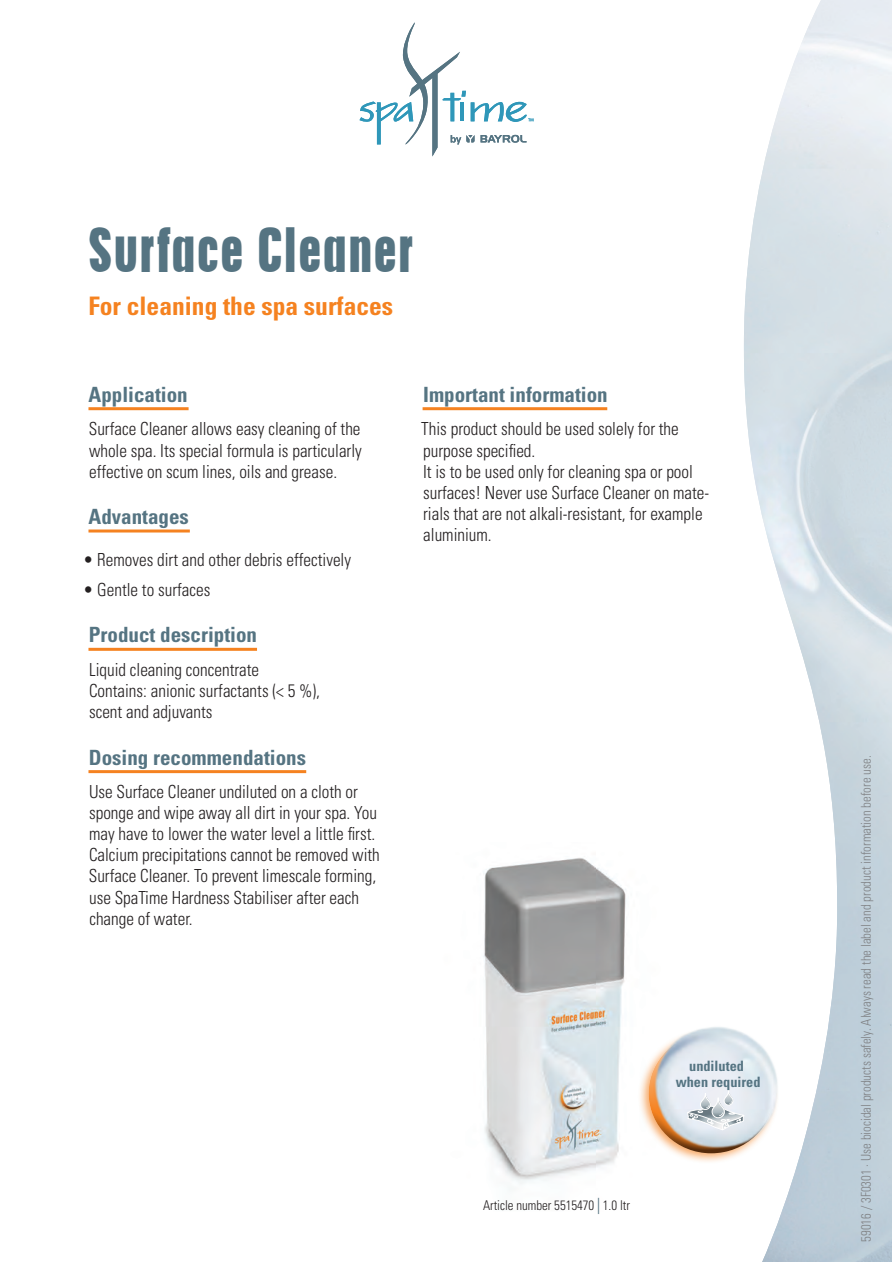
<style>
.page{position:relative;width:892px;height:1262px;background:#fff}
.page>*{position:absolute;margin:0;border:0;box-sizing:border-box;transform-origin:0 0}
.t1{font:54px "Cupido";letter-spacing:.025em;color:#557482;scale:.9 1}
.t2{font:700 condensed 25.5px "Univers LT Std";color:#f58220}
.t3{font:700 condensed 21px "Univers LT Std";color:#557482}
.t4{font:300 condensed 18px/21px "Univers LT Std";color:#231f20;scale:.95 1}
.t5{font:700 condensed 14.25px/16.5px "Univers LT Std";color:#557482;text-align:center}
.t6{font:300 condensed 13.5px "Univers LT Std";color:#808285;scale:.95 1}
.t7{font:300 condensed 13.5px "Univers LT Std";color:#231f20;scale:.95 1}
.s1{font-family:"Vectora LT Std";font-weight:400;font-stretch:normal;font-size:16.2px;color:#557482}
</style>
<div class="page">
<img style="left:744px;top:0;width:147px;height:1261px">
<svg style="left:359px;top:23px;width:174px;height:133px"></svg>
<img style="left:483px;top:858px;width:143px;height:326px">
<hr style="left:88px;top:407px;width:100px;height:3px;background:#f58220">
<hr style="left:88px;top:529px;width:102px;height:3px;background:#f58220">
<hr style="left:88px;top:647px;width:169px;height:3px;background:#f58220">
<hr style="left:88px;top:770px;width:218px;height:3px;background:#f58220">
<hr style="left:422px;top:407px;width:185px;height:3px;background:#f58220">
<img style="left:598px;top:926px;width:232px;height:289px">
<div style="left:711px;top:1097px;width:13px;height:20px;border:1px solid #fff;border-radius:6px"></div>
<svg style="left:700px;top:1092px;width:10px;height:17px"></svg>
<div style="left:700px;top:1092px;width:10px;height:17px;border:1px solid #fff;border-radius:5px"></div>
<svg style="left:723px;top:1090px;width:9px;height:14px"></svg>
<div style="left:723px;top:1089px;width:10px;height:16px;border:1px solid #fff;border-radius:4px"></div>
<svg style="left:686px;top:1100px;width:58px;height:30px"></svg>
<h1 class="t1" style="left:88px;top:212px;width:363px">Surface Cleaner</h1>
<h2 class="t2" style="left:88px;top:291px;width:306px">For cleaning the spa surfaces</h2>
<p class="t3" style="left:88px;top:381px;width:101px">Application</p>
<p class="t4" style="left:89px;top:418px;width:289px;text-align:justify">Surface Cleaner allows easy cleaning of the whole spa. Its special formula is particularly effective on scum lines, oils and grease.</p>
<p class="t3" style="left:88px;top:503px;width:102px">Advantages</p>
<p class="t4" style="left:83px;top:549px;width:283px">• Removes dirt and other debris effectively</p>
<p class="t4" style="left:83px;top:579px;width:135px">• Gentle to surfaces</p>
<p class="t3" style="left:89px;top:621px;width:170px">Product description</p>
<p class="t4" style="left:89px;top:659px;width:244px">Liquid cleaning concentrate<br>Contains: anionic surfactants (&lt; 5 %), scent and adjuvants</p>
<p class="t3" style="left:89px;top:744px;width:218px">Dosing recommendations</p>
<p class="t4" style="left:89px;top:781px;width:308px">Use Surface Cleaner undiluted on a cloth or sponge and wipe away all dirt in your spa. You may have to lower the water level a little first.<br>Calcium precipitations cannot be removed with Surface Cleaner. To prevent limescale forming, use SpaTime Hardness Stabiliser after each change of water.</p>
<p class="t3" style="left:423px;top:381px;width:186px">Important information</p>
<p class="t4" style="left:421px;top:418px;width:304px">This product should be used solely for the purpose specified.<br>It is to be used only for cleaning spa or pool surfaces! Never use Surface Cleaner on mate&shy;rials that are not alkali-resistant, for example aluminium.</p>
<p class="t7" style="left:483px;top:1196px;width:156px">Article number 5515470 <span class="s1">|</span> 1.0 ltr</p>
<p class="t5" style="left:675px;top:1057px;width:86px">undiluted when required</p>
<p class="t6" style="left:857px;top:1241px;width:513px;rotate:-90deg">59016 / 3F0301 · Use biocidal products safely. Always read the label and product information before use.</p>
</div>
